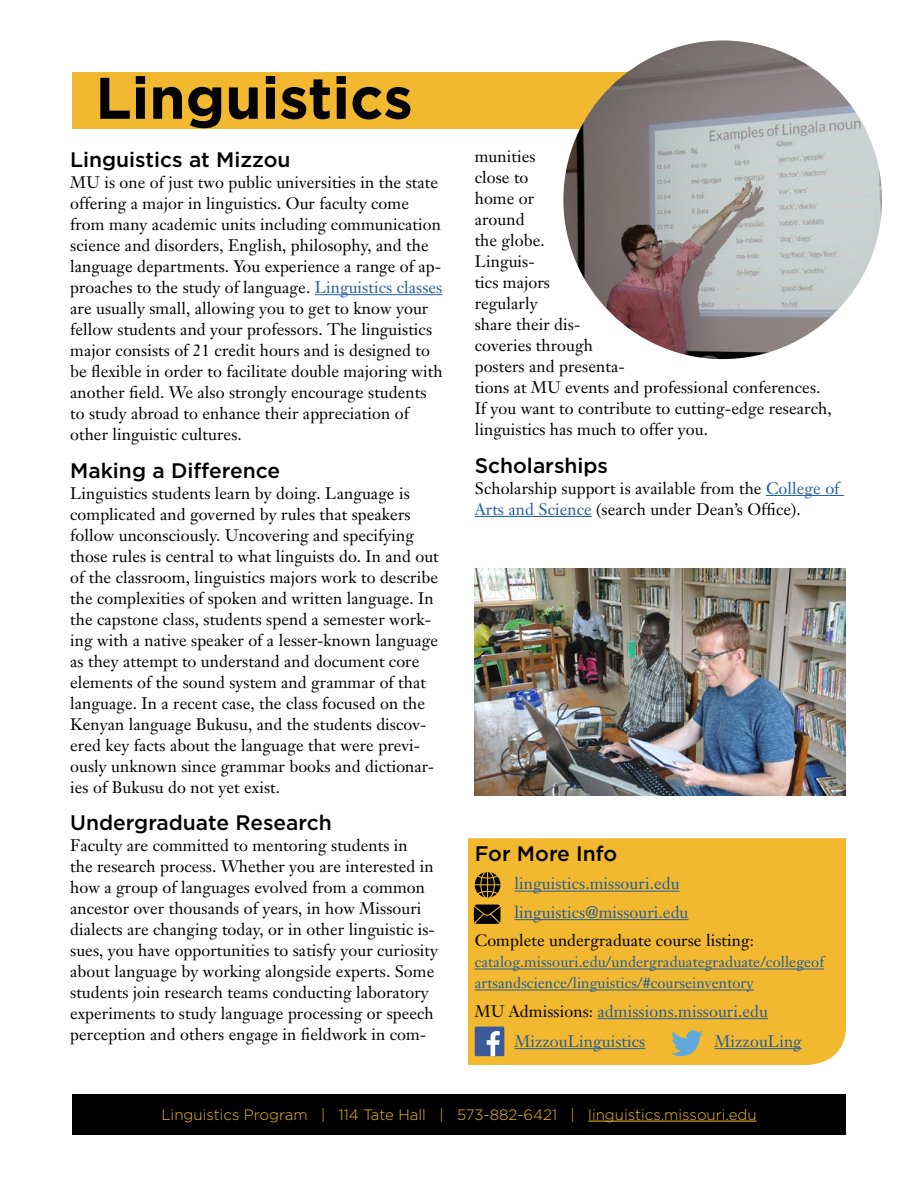
<style>
.page{position:relative;width:918px;height:1188px;background:#fff}
.page>*{position:absolute;margin:0;border:0;box-sizing:border-box;transform-origin:0 0}
.t1{font:700 58.5px "Gotham";color:#000}
.t2{font:500 21px "Gotham";color:#000}
.t3{font:16.5px/21px "Janson Text";letter-spacing:.005em;color:#000}
.t4{font:16.5px/28.5px "Janson Text";letter-spacing:.005em;color:#215e9e}
.t5{font:15px/21px "Janson Text";letter-spacing:.005em;color:#215e9e}
.t6{font:300 15px "Gotham";color:#f1b830}
.s1{color:#215e9e}
.s2{color:#000}
</style>
<div class="page">
<div style="left:468px;top:838px;width:378px;height:227px;background:#f1b830"></div>
<div style="left:475px;top:1027px;width:29px;height:29px;background:#3c5a99;border-radius:2px"></div>
<svg style="left:487px;top:1031px;width:13px;height:25px"></svg>
<svg style="left:671px;top:1030px;width:32px;height:26px"></svg>
<svg style="left:474px;top:905px;width:26px;height:19px"></svg>
<svg style="left:475px;top:872px;width:25px;height:26px"></svg>
<div style="left:72px;top:72px;width:580px;height:56px;background:#f1b830"></div>
<hr style="left:315px;top:294px;width:127px;height:1px;background:#215e9e">
<hr style="left:766px;top:495px;width:78px;height:1px;background:#215e9e">
<hr style="left:475px;top:516px;width:117px;height:1px;background:#215e9e">
<img style="left:563px;top:40px;width:319px;height:319px;border-radius:159px">
<hr style="left:515px;top:891px;width:165px;height:1px;background:#215e9e">
<hr style="left:515px;top:919px;width:174px;height:1px;background:#215e9e">
<hr style="left:475px;top:969px;width:349px;height:1px;background:#215e9e">
<hr style="left:475px;top:990px;width:279px;height:1px;background:#215e9e">
<hr style="left:598px;top:1018px;width:170px;height:1px;background:#215e9e">
<hr style="left:515px;top:1048px;width:130px;height:1px;background:#215e9e">
<hr style="left:715px;top:1048px;width:87px;height:1px;background:#215e9e">
<div style="left:72px;top:1094px;width:774px;height:41px;background:#000"></div>
<hr style="left:588px;top:1121px;width:169px;height:1px;background:#f1b830">
<img style="left:475px;top:568px;width:371px;height:227px">
<h1 class="t1" style="left:95px;top:59px;width:319px">Linguistics</h1>
<p class="t2" style="left:70px;top:146px;width:222px">Linguistics at Mizzou</p>
<p class="t3" style="left:70px;top:172px;width:374px">MU is one of just two public universities in the state offering a major in linguistics. Our faculty come from many academic units including communication science and disorders, English, philosophy, and the language departments. You experience a range of ap&shy;proaches to the study of language. <span class="s1">Linguistics classes </span>are usually small, allowing you to get to know your fellow students and your professors. The linguistics major consists of 21 credit hours and is designed to be flexible in order to facilitate double majoring with another field. We also strongly encourage students to study abroad to enhance their appreciation of other linguistic cultures.</p>
<p class="t2" style="left:70px;top:456px;width:211px">Making a Difference</p>
<p class="t3" style="left:70px;top:482px;width:370px">Linguistics students learn by doing. Language is complicated and governed by rules that speakers follow unconsciously. Uncovering and specifying those rules is central to what linguists do. In and out of the classroom, linguistics majors work to describe the complexities of spoken and written language. In the capstone class, students spend a semester work&shy;ing with a native speaker of a lesser-known language as they attempt to understand and document core elements of the sound system and grammar of that language. In a recent case, the class focused on the Kenyan language Bukusu, and the students discov&shy;ered key facts about the language that were previ&shy;ously unknown since grammar books and dictionar&shy;ies of Bukusu do not yet exist.</p>
<p class="t2" style="left:70px;top:809px;width:263px">Undergraduate Research</p>
<p class="t3" style="left:70px;top:835px;width:369px">Faculty are committed to mentoring students in<br>the research process. Whether you are interested in how a group of languages evolved from a common ancestor over thousands of years, in how Missouri dialects are changing today, or in other linguistic is&shy;sues, you have opportunities to satisfy your curiosity about language by working alongside experts. Some students join research teams conducting laboratory experiments to study language processing or speech perception and others engage in fieldwork in com-</p>
<p class="t3" style="left:475px;top:146px;width:358px">munities<br>close to<br>home or<br>around<br>the globe.<br>Linguis-<br>tics majors<br>regularly<br>share their dis-<br>coveries through<br>posters and presenta-<br>tions at MU events and professional conferences.<br>If you want to contribute to cutting-edge research, linguistics has much to offer you.</p>
<p class="t2" style="left:475px;top:452px;width:135px">Scholarships</p>
<p class="t3" style="left:475px;top:477px;width:366px">Scholarship support is available from the <span class="s1">College of<br>Arts and Science</span> (search under Dean’s Office).</p>
<p class="t2" style="left:475px;top:840px;width:144px">For More Info</p>
<p class="t4" style="left:515px;top:869px;width:175px">linguistics.missouri.edu linguistics@missouri.edu</p>
<p class="t3" style="left:475px;top:930px;width:281px">Complete undergraduate course listing:</p>
<p class="t5" style="left:475px;top:952px;width:351px">catalog.missouri.edu/undergraduategraduate/collegeof artsandscience/linguistics/#courseinventory</p>
<p class="t4" style="left:515px;top:996px;width:255px;line-height:30px;text-indent:-40px"><span class="s2">MU Admissions:</span> admissions.missouri.edu<br>MizzouLinguistics</p>
<p class="t4" style="left:715px;top:1027px;width:89px">MizzouLing</p>
<p class="t6" style="left:161px;top:1105px;width:597px">Linguistics Program | 114 Tate Hall | 573-882-6421 | linguistics.missouri.edu</p>
</div>
